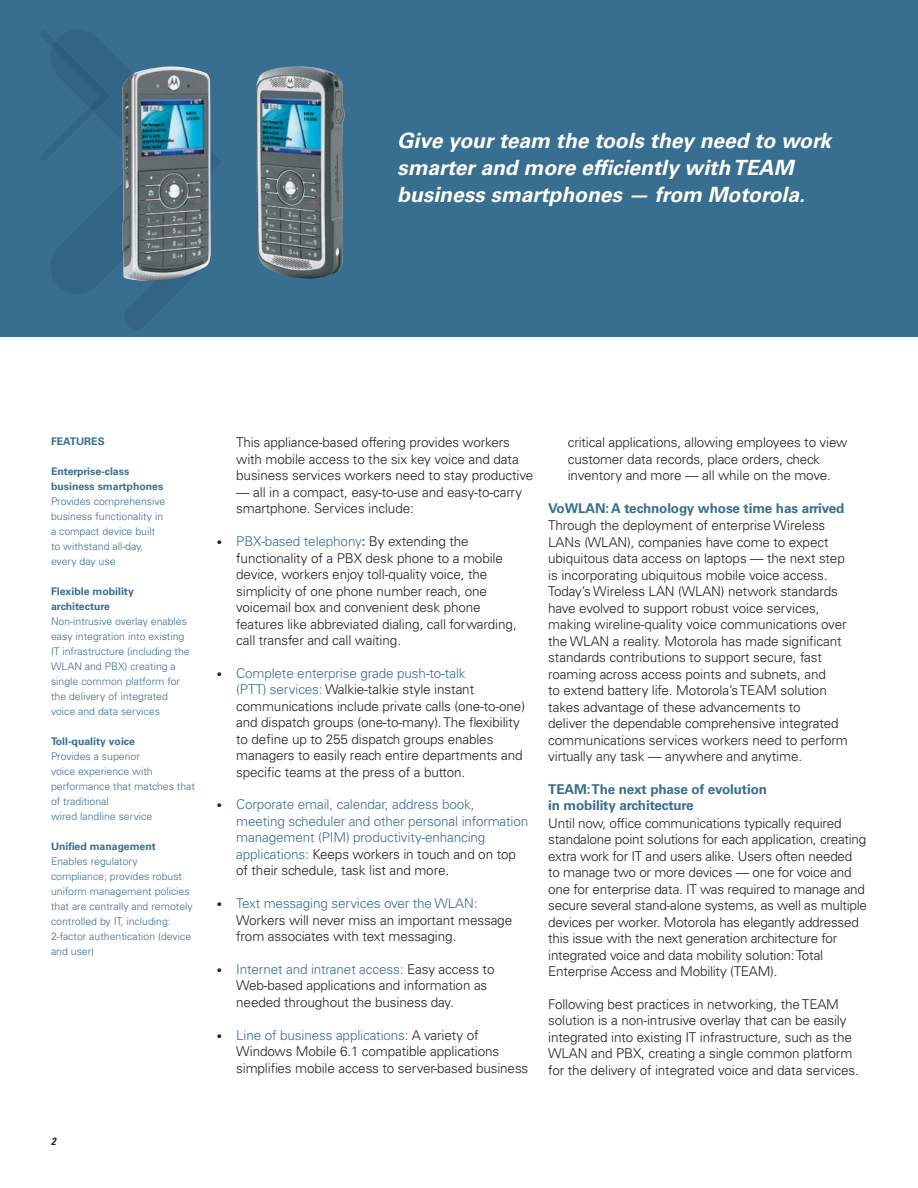
<style>
.page{position:relative;width:918px;height:1188px;background:#fff}
.page>*{position:absolute;margin:0;border:0;box-sizing:border-box;transform-origin:0 0}
.Caption_body{font:italic 700 21px/27px "Univers LT Std";color:#fff}
.Body_copy{font:300 13.5px/16.5px "Univers LT Std";letter-spacing:-.01em;color:#231f20}
.Bulleted_body_copy{font:300 13.5px/16.5px "Univers LT Std";letter-spacing:-.01em;color:#231f20}
.Bulleted_body_copy-2{font:300 13.5px/16.5px "Univers LT Std";letter-spacing:-.01em;color:#386e8f}
.Body_Heading_1{font:700 13.5px/16.5px "Univers LT Std";letter-spacing:-.01em;color:#386e8f}
.Caption_body-2{font:300 10.5px/15px "Univers LT Std";color:#386e8f}
.Caption_head{font:300 10.5px/15px "Univers LT Std";color:#386e8f}
.Caption_head-2{font:700 10.5px/15px "Univers LT Std";color:#386e8f}
.t1{font:300 10.5px "Univers LT Std";color:#231f20}
.s1{color:#386e8f}
.s2{font-weight:700;color:#386e8f}
.s3{color:#231f20}
</style>
<div class="page">
<div style="left:0;top:0;width:918px;height:336px;background:#386e8f"></div>
<svg style="left:52px;top:41px;width:58px;height:71px"></svg>
<img style="left:256px;top:67px;width:89px;height:212px">
<img style="left:122px;top:66px;width:89px;height:215px">
<p class="Caption_body" style="left:397px;top:127px;width:441px">Give yourteam the tools they need to work smarterand more efficiently with TEAM business smartphones — from Motorola.</p>
<p class="Caption_head-2" style="left:51px;top:434px;width:55px">FEATURES</p>
<p class="Caption_head-2" style="left:51px;top:464px;width:114px">Enterprise-class business smartphones</p>
<p class="Caption_body-2" style="left:51px;top:494px;width:116px">Provides comprehensive</p>
<p class="Caption_body-2" style="left:51px;top:509px;width:114px">business functionality in a compact device built to withstand all-day, every day use</p>
<p class="Caption_head-2" style="left:51px;top:584px;width:84px">Flexible mobility architecture</p>
<p class="Caption_head" style="left:51px;top:614px;width:140px">Non-intrusive overlay enables easy integration into existing<br>IT infrastructure (including the<br>WLAN and PBX) creating a single common platform for the delivery of integrated voice and data services</p>
<p class="Caption_head-2" style="left:51px;top:734px;width:85px">Toll-quality voice</p>
<p class="Caption_body-2" style="left:51px;top:749px;width:145px">Provides a superior<br>voice experience with performance that matches that of traditional<br>wired landline service</p>
<p class="Caption_head-2" style="left:51px;top:839px;width:106px">Unified management</p>
<p class="Caption_body-2" style="left:51px;top:854px;width:143px">Enables regulatory compliance; provides robust uniform management policies that are centrally and remotely controlled by IT, including:<br>2-factor authentication (device and user)</p>
<p class="t1" style="left:217px;top:536px;width:7px">•</p>
<p class="t1" style="left:217px;top:668px;width:7px">•</p>
<p class="t1" style="left:217px;top:799px;width:7px">•</p>
<p class="t1" style="left:217px;top:898px;width:7px">•</p>
<p class="t1" style="left:217px;top:964px;width:7px">•</p>
<p class="t1" style="left:217px;top:1029px;width:7px">•</p>
<p class="Bulleted_body_copy" style="left:236px;top:434px;width:299px">This appliance-based offering provides workers with mobile access to the six key voice and data business services workers need to stay productive</p>
<p class="Bulleted_body_copy" style="left:236px;top:484px;width:287px">— all in a compact, easy-to-use and easy-to-carry smartphone. Services include:</p>
<p class="Bulleted_body_copy" style="left:236px;top:533px;width:282px"><span class="s1">PBX-based telephony</span><span class="s2">:</span> By extending the functionality of a PBX desk phone to a mobile device, workers enjoy toll-quality voice, the simplicity of one phone number reach, one voicemail box and convenient desk phone features like abbreviated dialing, call forwarding, call transfer and call waiting.</p>
<p class="Bulleted_body_copy" style="left:236px;top:665px;width:290px"><span class="s1">Complete enterprise grade push-to-talk<br>(PTT) services:</span> Walkie-talkie style instant communications include private calls (one-to-one) and dispatch groups (one-to-many). The flexibility to define up to 255 dispatch groups enables managers to easily reach entire departments and specific teams at the press of a button.</p>
<p class="Bulleted_body_copy-2" style="left:236px;top:796px;width:294px">Corporate email, calendar, address book,<br>meeting scheduler and other personal information management (PIM) productivity-enhancing applications: <span class="s3">Keeps workers in touch and on top of their schedule, task list and more.</span></p>
<p class="Bulleted_body_copy" style="left:236px;top:895px;width:277px"><span class="s1">Text messaging services over the WLAN:<br></span>Workers will never miss an important message from associates with text messaging.</p>
<p class="Bulleted_body_copy" style="left:236px;top:961px;width:260px"><span class="s1">Internet and intranet access:</span> Easy access to<br>Web-based applications and information as needed throughout the business day.</p>
<p class="Bulleted_body_copy" style="left:236px;top:1026px;width:294px"><span class="s1">Line of business applications:</span> A variety of<br>Windows Mobile 6.1 compatible applications simplifies mobile access to server-based business</p>
<p class="Bulleted_body_copy" style="left:568px;top:434px;width:281px">critical applications, allowing employees to view customer data records, place orders, check inventory and more — all while on the move.</p>
<p class="Body_Heading_1" style="left:548px;top:500px;width:298px">VoWLAN: A technology whose time has arrived</p>
<p class="Body_copy" style="left:548px;top:517px;width:301px">Through the deployment of enterprise Wireless LANs (WLAN), companies have come to expect ubiquitous data access on laptops — the next step is incorporating ubiquitous mobile voice access.<br>Today’s Wireless LAN (WLAN) network standards have evolved to support robust voice services, making wireline-quality voice communications over the WLAN a reality. Motorola has made significant standards contributions to support secure, fast roaming across access points and subnets, and<br>to extend battery life. Motorola’s TEAM solution takes advantage of these advancements to<br>deliver the dependable comprehensive integrated communications services workers need to perform virtually any task — anywhere and anytime.</p>
<p class="Body_Heading_1" style="left:548px;top:781px;width:220px">TEAM: The next phase of evolution in mobility architecture</p>
<p class="Body_copy" style="left:548px;top:815px;width:320px">Until now, office communications typically required standalone point solutions for each application, creating extra work for IT and users alike. Users often needed to manage two or more devices — one for voice and one for enterprise data. IT was required to manage and secure several stand-alone systems, as well as multiple devices per worker. Motorola has elegantly addressed this issue with the next generation architecture for integrated voice and data mobility solution: Total Enterprise Access and Mobility (TEAM).</p>
<p class="Body_copy" style="left:548px;top:996px;width:312px">Following best practices in networking, the TEAM solution is a non-intrusive overlay that can be easily integrated into existing IT infrastructure, such as the WLAN and PBX, creating a single common platform for the delivery of integrated voice and data services.</p>
</div>
